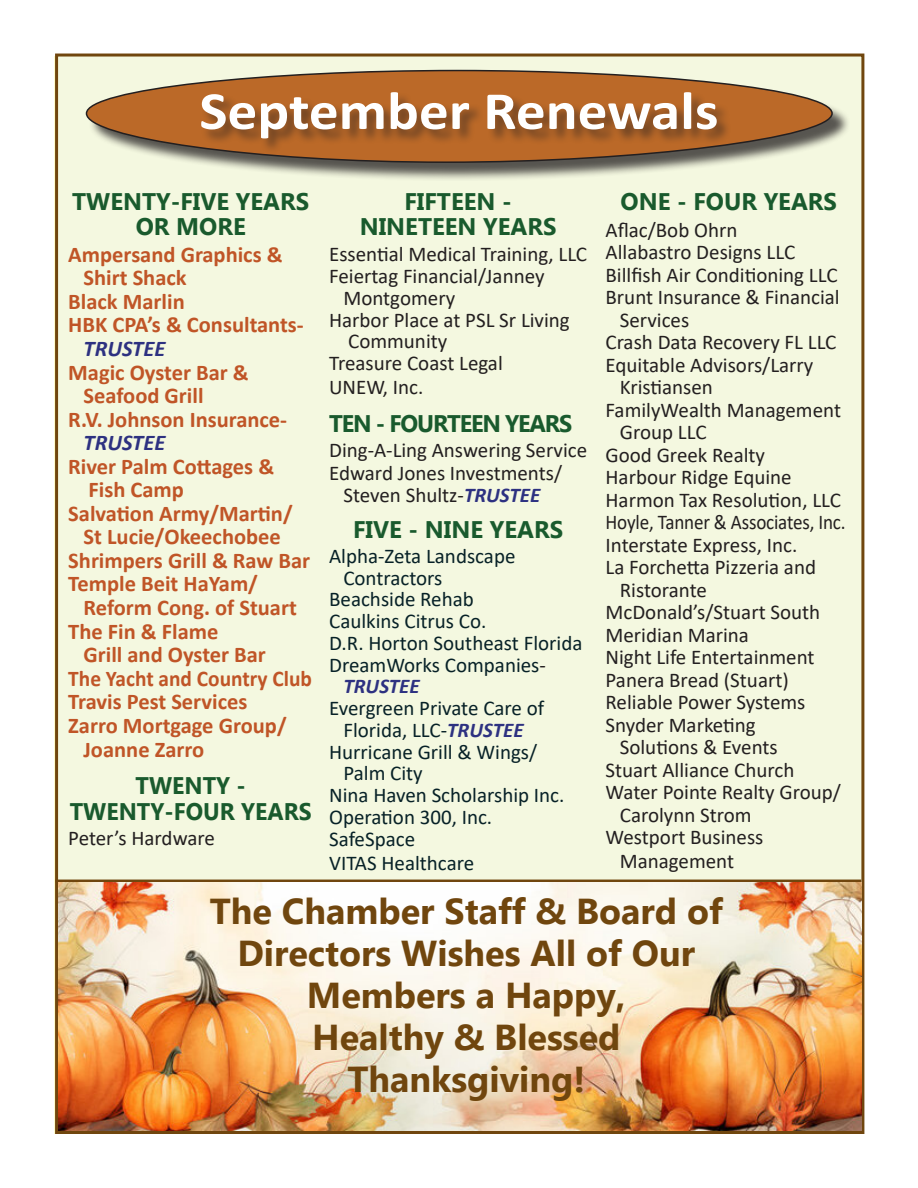
<style>
.page{position:relative;width:918px;height:1188px;background:#fff}
.page>*{position:absolute;margin:0;border:0;box-sizing:border-box;transform-origin:0 0}
.t1{font:700 54px "Calibri";color:#fff;scale:1.1 1}
.t2{font:700 36px/42px "Microsoft Tai Le";color:#70460e;text-align:center}
.t3{font:700 24px/25.5px "Microsoft Tai Le";color:#195a2d;text-align:center}
.t4{font:700 24px/25.5px "Microsoft Tai Le";color:#195a2d;text-align:center;scale:.96 1}
.t5{font:700 24px "Microsoft Tai Le";letter-spacing:-.05em;color:#195a2d}
.t6{font:700 22.5px "Calibri";color:#c05527}
.t7{font:700 22.5px "Calibri";color:#c05527;scale:.95 1}
.t8{font:italic 700 22.5px "Calibri";color:#2d3181}
.t9{font:21px "Calibri";color:#231f20}
.t10{font:21px "Calibri";color:#072127}
.t11{font:21px "Calibri";color:#231f20;scale:.91 1}
.t12{font:italic 700 21px "Calibri";color:#2d3181}
.s1{font-weight:700;font-style:italic;color:#2d3181}
.s2{color:#231f20}
</style>
<div class="page">
<div style="left:55px;top:54px;width:809px;height:1080px;background:#f4f8e0;border:3px solid #70460e"></div>
<div style="left:89px;top:72px;width:762px;height:110px;background:#231f20;opacity:.75"></div>
<svg style="left:85px;top:69px;width:749px;height:95px"></svg>
<div style="left:201px;top:91px;width:531px;height:63px;background:#231f20;opacity:.5"></div>
<hr style="left:56px;top:880px;width:805px;height:3px;background:#70460e">
<img style="left:58px;top:883px;width:803px;height:248px">
<h1 class="t1" style="left:199px;top:73px;width:473px">September Renewals</h1>
<p class="t3" style="left:72px;top:191px;width:239px">TWENTY-FIVE YEARS<br>OR MORE</p>
<p class="t6" style="left:68px;top:246px;width:216px">Ampersand Graphics &amp;</p>
<p class="t6" style="left:84px;top:270px;width:105px">Shirt Shack</p>
<p class="t6" style="left:68px;top:294px;width:118px">Black Marlin</p>
<p class="t6" style="left:68px;top:317px;width:237px">HBK CPA’s &amp; Consultants-</p>
<p class="t8" style="left:84px;top:335px;width:83px">TRUSTEE</p>
<p class="t6" style="left:68px;top:364px;width:182px">Magic Oyster Bar &amp;</p>
<p class="t6" style="left:84px;top:388px;width:122px">Seafood Grill</p>
<p class="t6" style="left:68px;top:411px;width:220px">R.V. Johnson Insurance-</p>
<p class="t8" style="left:84px;top:429px;width:83px">TRUSTEE</p>
<p class="t6" style="left:68px;top:450px;width:207px">River Palm Cottages &amp;</p>
<p class="t6" style="left:89px;top:482px;width:97px">Fish Camp</p>
<p class="t6" style="left:68px;top:497px;width:226px">Salvation Army/Martin/</p>
<p class="t6" style="left:84px;top:521px;width:199px">St Lucie/Okeechobee</p>
<p class="t6" style="left:68px;top:553px;width:243px">Shrimpers Grill &amp; Raw Bar</p>
<p class="t6" style="left:68px;top:568px;width:191px">Temple Beit HaYam/</p>
<p class="t6" style="left:84px;top:600px;width:215px">Reform Cong. of Stuart</p>
<p class="t6" style="left:68px;top:623px;width:152px">The Fin &amp; Flame</p>
<p class="t6" style="left:84px;top:647px;width:184px">Grill and Oyster Bar</p>
<p class="t7" style="left:68px;top:662px;width:258px">The Yacht and Country Club</p>
<p class="t6" style="left:68px;top:694px;width:181px">Travis Pest Services</p>
<p class="t6" style="left:68px;top:709px;width:220px">Zarro Mortgage Group/</p>
<p class="t6" style="left:84px;top:741px;width:122px">Joanne Zarro</p>
<p class="t4" style="left:70px;top:775px;width:253px">TWENTY -<br>TWENTY-FOUR YEARS</p>
<p class="t9" style="left:68px;top:824px;width:148px">Peter’s Hardware</p>
<p class="t3" style="left:621px;top:191px;width:218px">ONE - FOUR YEARS</p>
<p class="t9" style="left:606px;top:215px;width:133px">Aflac/Bob Ohrn</p>
<p class="t9" style="left:606px;top:238px;width:191px">Allabastro Designs LLC</p>
<p class="t9" style="left:606px;top:260px;width:234px">Billfish Air Conditioning LLC</p>
<p class="t9" style="left:606px;top:283px;width:236px">Brunt Insurance &amp; Financial</p>
<p class="t9" style="left:620px;top:305px;width:71px">Services</p>
<p class="t9" style="left:606px;top:328px;width:232px">Crash Data Recovery FL LLC</p>
<p class="t9" style="left:606px;top:350px;width:209px">Equitable Advisors/Larry</p>
<p class="t9" style="left:620px;top:373px;width:95px">Kristiansen</p>
<p class="t9" style="left:606px;top:395px;width:237px">FamilyWealth Management</p>
<p class="t9" style="left:620px;top:418px;width:88px">Group LLC</p>
<p class="t9" style="left:606px;top:440px;width:161px">Good Greek Realty</p>
<p class="t9" style="left:606px;top:463px;width:188px">Harbour Ridge Equine</p>
<p class="t9" style="left:606px;top:485px;width:237px">Harmon Tax Resolution, LLC</p>
<p class="t11" style="left:606px;top:508px;width:265px">Hoyle, Tanner &amp; Associates, Inc.</p>
<p class="t9" style="left:606px;top:530px;width:193px">Interstate Express, Inc.</p>
<p class="t9" style="left:606px;top:553px;width:212px">La Forchetta Pizzeria and</p>
<p class="t9" style="left:620px;top:575px;width:89px">Ristorante</p>
<p class="t9" style="left:606px;top:598px;width:216px">McDonald’s/Stuart South</p>
<p class="t9" style="left:606px;top:620px;width:145px">Meridian Marina</p>
<p class="t9" style="left:606px;top:643px;width:211px">Night Life Entertainment</p>
<p class="t9" style="left:606px;top:665px;width:185px">Panera Bread (Stuart)</p>
<p class="t9" style="left:606px;top:688px;width:201px">Reliable Power Systems</p>
<p class="t9" style="left:606px;top:710px;width:152px">Snyder Marketing</p>
<p class="t9" style="left:620px;top:733px;width:159px">Solutions &amp; Events</p>
<p class="t9" style="left:606px;top:755px;width:190px">Stuart Alliance Church</p>
<p class="t9" style="left:606px;top:778px;width:237px">Water Pointe Realty Group/</p>
<p class="t9" style="left:620px;top:800px;width:133px">Carolynn Strom</p>
<p class="t9" style="left:606px;top:823px;width:159px">Westport Business</p>
<p class="t9" style="left:620px;top:846px;width:116px">Management</p>
<p class="t3" style="left:360px;top:191px;width:198px">FIFTEEN -<br>NINETEEN YEARS</p>
<p class="t9" style="left:329px;top:240px;width:259px">Essential Medical Training, LLC</p>
<p class="t9" style="left:329px;top:262px;width:217px">Feiertag Financial/Janney</p>
<p class="t9" style="left:343px;top:283px;width:113px">Montgomery</p>
<p class="t9" style="left:329px;top:305px;width:242px">Harbor Place at PSL Sr Living</p>
<p class="t9" style="left:348px;top:327px;width:101px">Community</p>
<p class="t9" style="left:329px;top:349px;width:175px">Treasure Coast Legal</p>
<p class="t9" style="left:329px;top:373px;width:96px">UNEW, Inc.</p>
<p class="t5" style="left:329px;top:414px;width:245px">TEN - FOURTEEN YEARS</p>
<p class="t9" style="left:329px;top:436px;width:260px">Ding-A-Ling Answering Service</p>
<p class="t9" style="left:329px;top:458px;width:234px">Edward Jones Investments/</p>
<p class="t9" style="left:343px;top:481px;width:198px">Steven Shultz-<span class="s1">TRUSTEE</span></p>
<p class="t3" style="left:353px;top:519px;width:212px">FIVE - NINE YEARS</p>
<p class="t10" style="left:329px;top:541px;width:188px">Alpha-Zeta Landscape</p>
<p class="t10" style="left:343px;top:563px;width:101px">Contractors</p>
<p class="t10" style="left:329px;top:585px;width:146px">Beachside Rehab</p>
<p class="t10" style="left:329px;top:607px;width:159px">Caulkins Citrus Co.</p>
<p class="t10" style="left:329px;top:628px;width:255px">D.R. Horton Southeast Florida</p>
<p class="t10" style="left:329px;top:650px;width:218px">DreamWorks Companies<span class="s2">-</span></p>
<p class="t12" style="left:343px;top:674px;width:78px">TRUSTEE</p>
<p class="t10" style="left:329px;top:694px;width:217px">Evergreen Private Care of</p>
<p class="t10" style="left:343px;top:715px;width:182px">Florida, LLC-<span class="s1">TRUSTEE</span></p>
<p class="t10" style="left:329px;top:737px;width:210px">Hurricane Grill &amp; Wings/</p>
<p class="t10" style="left:343px;top:759px;width:81px">Palm City</p>
<p class="t10" style="left:329px;top:781px;width:237px">Nina Haven Scholarship Inc.</p>
<p class="t10" style="left:329px;top:802px;width:165px">Operation 300, Inc.</p>
<p class="t10" style="left:329px;top:824px;width:87px">SafeSpace</p>
<p class="t10" style="left:329px;top:848px;width:147px">VITAS Healthcare</p>
<h2 class="t2" style="left:210px;top:894px;width:515px">The Chamber Staff &amp; Board of<br>Directors Wishes All of Our<br>Members a Happy,<br>Healthy &amp; Blessed<br>Thanksgiving!</h2>
</div>
